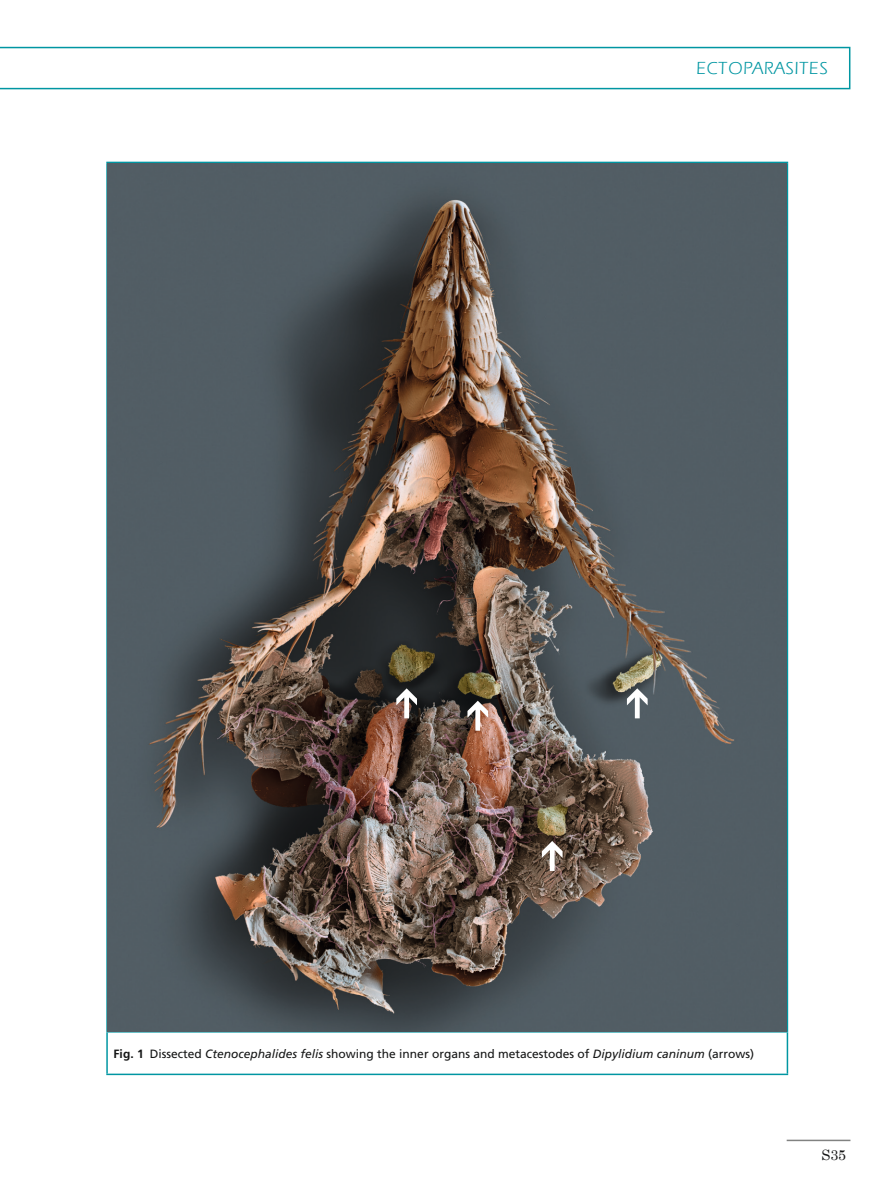
<style>
.page{position:relative;width:893px;height:1187px;background:#fff}
.page>*{position:absolute;margin:0;border:0;box-sizing:border-box;transform-origin:0 0}
.t1{font:18px "ITC Eras Std";letter-spacing:.05em;color:#0096a2}
.t2{font:14.25px "Century Schoolbook";color:#151616}
.t3{font:12px "Frutiger";color:#151616}
.s1{font-weight:700}
.s2{font-style:italic}
</style>
<div class="page">
<hr style="left:787px;top:1139px;width:63px;height:1px;background:#818281">
<svg style="left:0;top:47px;width:850px;height:42px"></svg>
<hr style="left:106px;top:1032px;width:2px;height:41px;background:#0096a2">
<hr style="left:787px;top:1032px;width:1px;height:41px;background:#0096a2">
<hr style="left:106px;top:1073px;width:682px;height:1px;background:#0096a2">
<hr style="left:106px;top:162px;width:682px;height:1px;background:#0096a2">
<hr style="left:106px;top:163px;width:2px;height:867px;background:#0096a2">
<hr style="left:787px;top:163px;width:1px;height:867px;background:#0096a2">
<hr style="left:106px;top:1030px;width:682px;height:2px;background:#0096a2">
<img style="left:108px;top:163px;width:679px;height:867px">
<svg style="left:396px;top:688px;width:21px;height:30px"></svg>
<svg style="left:467px;top:700px;width:21px;height:30px"></svg>
<svg style="left:542px;top:840px;width:21px;height:30px"></svg>
<svg style="left:627px;top:688px;width:21px;height:30px"></svg>
<h1 class="t1" style="left:696px;top:58px;width:113px">ECTOPARASIT</h1>
<h1 class="t1" style="left:819px;top:58px;width:10px">S</h1>
<p class="t3" style="left:113px;top:1046px;width:642px"><span class="s1">Fig. 1</span> Dissected <span class="s2">Ctenocephalides felis</span> showing the inner organs and metacestodes of <span class="s2">Dipylidium caninum</span> (arrows)</p>
<p class="t2" style="left:821px;top:1146px;width:26px">S35</p>
</div>
